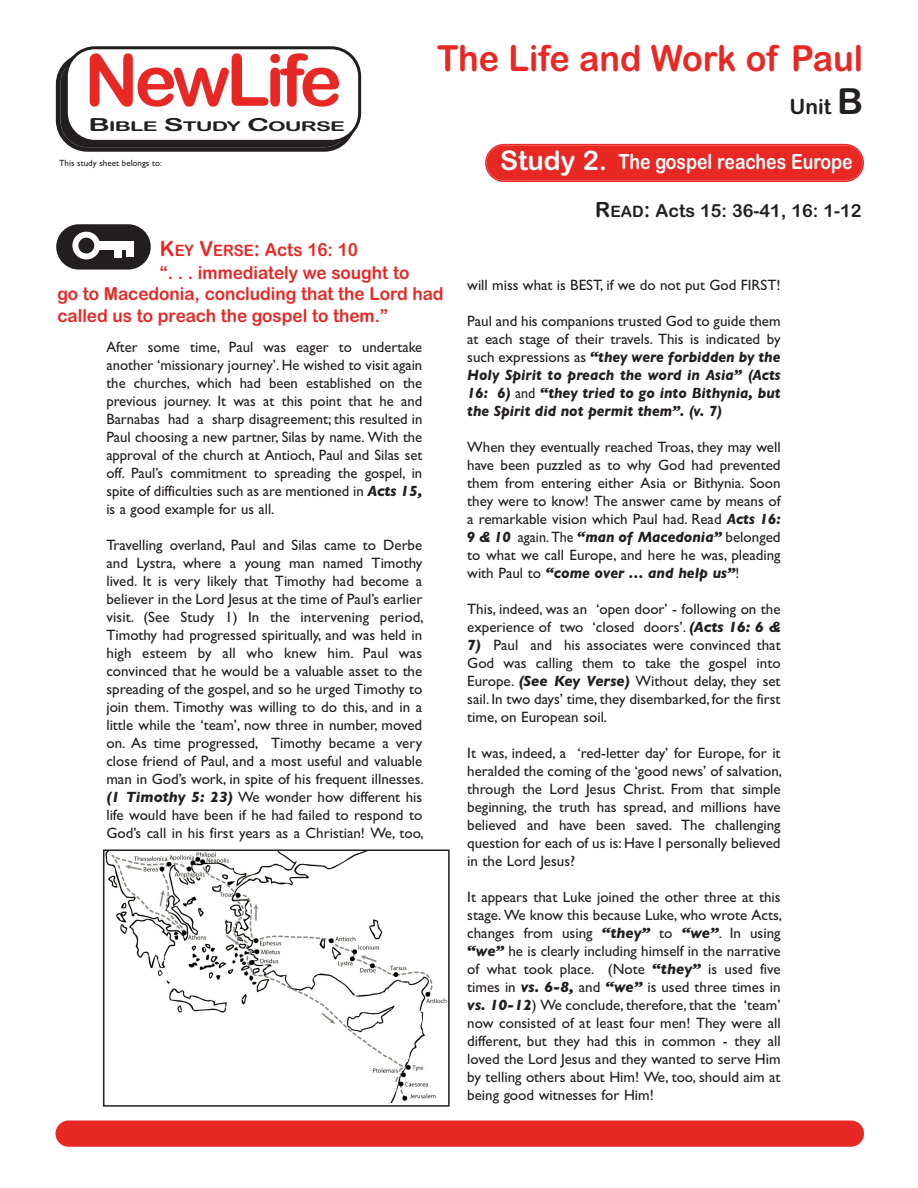
<style>
.page{position:relative;width:918px;height:1188px;background:#fff}
.page>*{position:absolute;margin:0;border:0;box-sizing:border-box;transform-origin:0 0}
.t1{font:72px "Arial Rounded MT Bold";letter-spacing:-.06em;color:#e82824}
.t2{font:36px "Arial Rounded MT Bold";color:#e82824;scale:.95 1}
.t3{font:21px "Arial Rounded MT Bold";color:#fff;scale:.84 1}
.t4{font:21px "Arial Rounded MT Bold";color:#231f20}
.t5{font:18px "Arial Rounded MT Bold";color:#e82824;scale:.95 1}
.t6{font:18px "Arial Rounded MT Bold";color:#231f20}
.t7{font:15px/18px "Gill Sans";color:#231f20;text-align:justify}
.t8{font:italic 700 15px/18px "Gill Sans";color:#231f20;text-align:justify;scale:.94 1}
.t9{font:13.5px "Arial Rounded MT Bold";letter-spacing:-.04em;color:#231f20;scale:1.65 1}
.t10{font:9px "Gill Sans";color:#231f20}
.s1{font-size:18px}
.s2{font-size:36px}
.s3{font-size:27px}
.s4{font-size:21px}
.s5{font-size:15.75px}
.s6{font-weight:700;font-style:italic}
.s7{font-weight:400;font-style:normal}
</style>
<div class="page">
<div style="left:56px;top:1120px;width:808px;height:27px;background:#e82824;border-radius:13px"></div>
<svg style="left:485px;top:144px;width:379px;height:38px;background:#e82f2b"></svg>
<div style="left:56px;top:224px;width:95px;height:46px;background:#231f20;border-radius:23px"></div>
<svg style="left:72px;top:232px;width:28px;height:27px"></svg>
<div style="left:99px;top:241px;width:34px;height:9px;background:#fff"></div>
<div style="left:126px;top:249px;width:7px;height:8px;background:#fff"></div>
<div style="left:114px;top:250px;width:8px;height:8px;background:#fff"></div>
<svg style="left:56px;top:46px;width:305px;height:106px"></svg>
<img style="left:106px;top:852px;width:341px;height:251px">
<div style="left:103px;top:849px;width:347px;height:258px;border:2px solid #231f20"></div>
<h1 class="t1" style="left:84px;top:53px;width:260px">NewLife</h1>
<p class="t9" style="left:88px;top:121px;width:157px"><span class="s1">B</span>IBLE <span class="s1">S</span>TUDY <span class="s1">C</span>OURSE</p>
<p class="t10" style="left:59px;top:160px;width:104px">This study sheet belongs to:</p>
<h2 class="t2" style="left:437px;top:45px;width:450px">The Life and Work of Paul</h2>
<h3 class="t4" style="left:790px;top:99px;width:75px">Unit <span class="s2">B</span></h3>
<h3 class="t3" style="left:500px;top:153px;width:421px"><span class="s3">Study 2.</span> The gospel reaches Europe</h3>
<p class="t6" style="left:595px;top:204px;width:268px"><span class="s4">R</span><span class="s5">EAD</span><span class="s4">:</span> Acts 15: 36-41, 16: 1-12</p>
<p class="t5" style="left:160px;top:242px;width:210px"><span class="s4">K</span><span class="s5">EY</span> <span class="s4">V</span><span class="s5">ERSE</span><span class="s4">:</span> Acts 16: 10</p>
<p class="t5" style="left:160px;top:265px;width:264px">“. . . immediately we sought to</p>
<p class="t5" style="left:57px;top:287px;width:408px">go to Macedonia, concluding that the Lord had</p>
<p class="t5" style="left:57px;top:309px;width:349px">called us to preach the gospel to them.”</p>
<p class="t7" style="left:106px;top:339px;width:317px">After some time, Paul was eager to undertake another ‘missionary journey’. He wished to visit again the churches, which had been established on the previous journey. It was at this point that he and Barnabas had a sharp disagreement; this resulted in Paul choosing a new partner, Silas by name. With the approval of the church at Antioch, Paul and Silas set off. Paul’s commitment to spreading the gospel, in spite of difficulties such as are mentioned in <span class="s6">Acts 15, </span>is a good example for us all.</p>
<p class="t7" style="left:106px;top:537px;width:319px">Travelling overland, Paul and Silas came to Derbe and Lystra, where a young man named Timothy lived. It is very likely that Timothy had become a believer in the Lord Jesus at the time of Paul’s earlier visit. (See Study 1) In the intervening period, Timothy had progressed spiritually, and was held in high esteem by all who knew him. Paul was convinced that he would be a valuable asset to the spreading of the gospel, and so he urged Timothy to join them. Timothy was willing to do this, and in a little while the ‘team’, now three in number, moved on. As time progressed, Timothy became a very close friend of Paul, and a most useful and valuable man in God’s work, in spite of his frequent illnesses. <span class="s6">(1 Timothy 5: 23)</span> We wonder how different his life would have been if he had failed to respond to God’s call in his first years as a Christian! We, too,</p>
<p class="t7" style="left:467px;top:278px;width:315px">will miss what is BEST, if we do not put God FIRST!</p>
<p class="t8" style="left:467px;top:314px;width:335px"><span class="s7">Paul and his companions trusted God to guide them at each stage of their travels. This is indicated by such expressions as</span> “they were forbidden by the Holy Spirit to preach the word in Asia” (Acts 16: 6) <span class="s7">and</span> “they tried to go into Bithynia, but the Spirit did not permit them”. (v. 7)</p>
<p class="t7" style="left:467px;top:440px;width:315px">When they eventually reached Troas, they may well have been puzzled as to why God had prevented them from entering either Asia or Bithynia. Soon they were to know! The answer came by means of a remarkable vision which Paul had. Read <span class="s6">Acts 16:<br>9 &amp; 10</span> again. The <span class="s6">“man of Macedonia”</span> belonged to what we call Europe, and here he was, pleading with Paul to <span class="s6">“come over ... and help us”</span>!</p>
<p class="t7" style="left:467px;top:602px;width:315px">This, indeed, was an ‘open door’ - following on the experience of two ‘closed doors’. <span class="s6">(Acts 16: 6 &amp;</span></p>
<p class="t7" style="left:467px;top:638px;width:315px"><span class="s6">7)</span> Paul and his associates were convinced that God was calling them to take the gospel into Europe. <span class="s6">(See Key Verse)</span> Without delay, they set sail. In two days’ time, they disembarked, for the first time, on European soil.</p>
<p class="t7" style="left:467px;top:746px;width:316px">It was, indeed, a ‘red-letter day’ for Europe, for it heralded the coming of the ‘good news’ of salvation, through the Lord Jesus Christ. From that simple beginning, the truth has spread, and millions have believed and have been saved. The challenging question for each of us is: Have I personally believed in the Lord Jesus?</p>
<p class="t7" style="left:467px;top:890px;width:316px">It appears that Luke joined the other three at this stage. We know this because Luke, who wrote Acts, changes from using <span class="s6">“they”</span> to <span class="s6">“we”</span>. In using <span class="s6">“we”</span> he is clearly including himself in the narrative of what took place. (Note <span class="s6">“they”</span> is used five times in <span class="s6">vs. 6-8,</span> and <span class="s6">“we”</span> is used three times in <span class="s6">vs. 10-12</span>) We conclude, therefore, that the ‘team’ now consisted of at least four men! They were all different, but they had this in common - they all loved the Lord Jesus and they wanted to serve Him by telling others about Him! We, too, should aim at being good witnesses for Him!</p>
</div>
